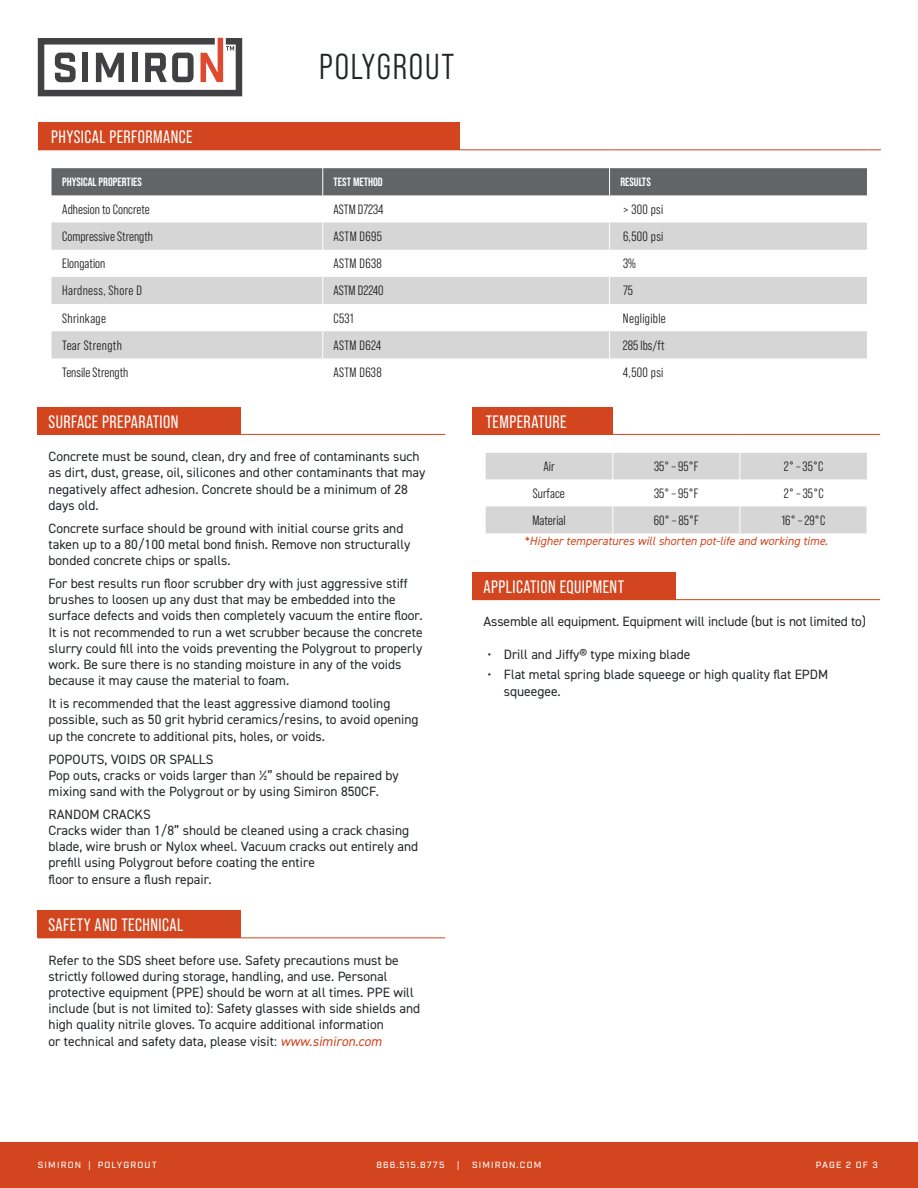
<style>
.page{position:relative;width:918px;height:1188px;background:#fff}
.page>*{position:absolute;margin:0;border:0;box-sizing:border-box;transform-origin:0 0}
.t1{font:36px "Bebas Neue Pro Middle";letter-spacing:.05em;color:#24272a}
.t2{font:18px "Bebas Neue Pro";letter-spacing:.025em;color:#fff}
.t3{font:13.5px/16.2px "DIN2014";color:#24272a}
.t4{font:13.5px "Bebas Neue Pro Middle";color:#231f20}
.t5{font:13.5px "Bebas Neue Pro Middle";letter-spacing:.025em;color:#231f20}
.t6{font:italic 12px "DIN2014";color:#d2451e}
.t7{font:700 12px "Bebas Neue Pro";color:#fff}
.t8{font:500 9px "Industry";letter-spacing:.13em;color:#fff}
.s1{font-style:italic;color:#d2451e}
</style>
<div class="page">
<div style="left:0;top:1142px;width:918px;height:46px;background:#d2451e"></div>
<svg style="left:38px;top:38px;width:204px;height:58px"></svg>
<div style="left:38px;top:407px;width:203px;height:27px;background:#d2451e"></div>
<hr style="left:38px;top:434px;width:203px;height:1px;background:#d2451e">
<hr style="left:241px;top:434px;width:204px;height:1px;background:#d2451e">
<div style="left:38px;top:911px;width:203px;height:27px;background:#d2451e"></div>
<hr style="left:241px;top:937px;width:204px;height:1px;background:#d2451e">
<div style="left:473px;top:572px;width:203px;height:28px;background:#d2451e"></div>
<hr style="left:676px;top:599px;width:204px;height:1px;background:#d2451e">
<div style="left:472px;top:407px;width:14px;height:27px;background:#d2451e"></div>
<div style="left:486px;top:407px;width:127px;height:27px;background:#d2451e"></div>
<svg style="left:472px;top:434px;width:14px;height:1px"></svg>
<hr style="left:486px;top:434px;width:127px;height:1px;background:#d2451e">
<hr style="left:740px;top:434px;width:127px;height:1px;background:#d2451e">
<svg style="left:867px;top:434px;width:13px;height:1px"></svg>
<hr style="left:613px;top:434px;width:127px;height:1px;background:#d2451e">
<svg style="left:486px;top:453px;width:381px;height:80px"></svg>
<div style="left:38px;top:123px;width:421px;height:27px;background:#d2451e"></div>
<svg style="left:52px;top:223px;width:815px;height:135px;fill:#d6d6d7"></svg>
<hr style="left:322px;top:250px;width:2px;height:27px;background:#fff">
<hr style="left:322px;top:304px;width:2px;height:27px;background:#fff">
<hr style="left:459px;top:149px;width:151px;height:1px;background:#d2451e">
<hr style="left:610px;top:149px;width:257px;height:1px;background:#d2451e">
<svg style="left:867px;top:149px;width:14px;height:1px"></svg>
<svg style="left:322px;top:223px;width:1px;height:27px"></svg>
<svg style="left:609px;top:223px;width:1px;height:27px"></svg>
<div style="left:52px;top:168px;width:816px;height:27px;background:#636466"></div>
<svg style="left:322px;top:277px;width:1px;height:27px"></svg>
<svg style="left:322px;top:331px;width:1px;height:27px"></svg>
<svg style="left:609px;top:277px;width:1px;height:27px"></svg>
<svg style="left:609px;top:331px;width:1px;height:27px"></svg>
<h1 class="t1" style="left:319px;top:46px;width:137px">POLYGROUT</h1>
<h2 class="t2" style="left:51px;top:127px;width:143px">PHYSICAL PERFORMANCE</h2>
<p class="t7" style="left:62px;top:175px;width:81px">PHYSICAL PROPERTIES</p>
<p class="t7" style="left:334px;top:175px;width:51px">TEST METHOD</p>
<p class="t7" style="left:620px;top:175px;width:32px">RESULTS</p>
<p class="t4" style="left:62px;top:202px;width:89px">Adhesion to Concrete</p>
<p class="t4" style="left:334px;top:202px;width:52px">ASTM D7234</p>
<p class="t4" style="left:623px;top:202px;width:42px">&gt; 300 psi</p>
<p class="t4" style="left:62px;top:229px;width:92px">Compressive Strength</p>
<p class="t5" style="left:334px;top:229px;width:50px">ASTM D695</p>
<p class="t4" style="left:623px;top:229px;width:42px">6,500 psi</p>
<p class="t4" style="left:62px;top:256px;width:45px">Elongation</p>
<p class="t5" style="left:334px;top:256px;width:50px">ASTM D638</p>
<p class="t4" style="left:623px;top:256px;width:14px">3%</p>
<p class="t5" style="left:62px;top:283px;width:81px">Hardness, Shore D</p>
<p class="t4" style="left:334px;top:283px;width:52px">ASTM D2240</p>
<p class="t4" style="left:623px;top:283px;width:11px">75</p>
<p class="t5" style="left:62px;top:310px;width:45px">Shrinkage</p>
<p class="t4" style="left:334px;top:310px;width:22px">C531</p>
<p class="t5" style="left:623px;top:310px;width:44px">Negligible</p>
<p class="t5" style="left:62px;top:337px;width:61px">Tear Strength</p>
<p class="t5" style="left:333px;top:337px;width:49px">ASTM D624</p>
<p class="t4" style="left:623px;top:337px;width:43px">285 lbs/ft</p>
<p class="t4" style="left:62px;top:365px;width:68px">Tensile Strength</p>
<p class="t5" style="left:333px;top:365px;width:50px">ASTM D638</p>
<p class="t4" style="left:623px;top:365px;width:42px">4,500 psi</p>
<h2 class="t2" style="left:49px;top:412px;width:131px">SURFACE PREPARATION</h2>
<p class="t3" style="left:49px;top:448px;width:378px">Concrete must be sound, clean, dry and free of contaminants such as dirt, dust, grease, oil, silicones and other contaminants that may negatively affect adhesion. Concrete should be a minimum of 28 days old.</p>
<p class="t3" style="left:49px;top:520px;width:363px">Concrete surface should be ground with initial course grits and taken up to a 80/100 metal bond finish. Remove non structurally bonded concrete chips or spalls.</p>
<p class="t3" style="left:49px;top:575px;width:376px">For best results run floor scrubber dry with just aggressive stiff brushes to loosen up any dust that may be embedded into the surface defects and voids then completely vacuum the entire floor.<br>It is not recommended to run a wet scrubber because the concrete slurry could fill into the voids preventing the Polygrout to properly work. Be sure there is no standing moisture in any of the voids because it may cause the material to foam.</p>
<p class="t3" style="left:49px;top:695px;width:371px">It is recommended that the least aggressive diamond tooling possible, such as 50 grit hybrid ceramics/resins, to avoid opening up the concrete to additional pits, holes, or voids.</p>
<p class="t3" style="left:49px;top:751px;width:352px">POPOUTS, VOIDS OR SPALLS<br>Pop outs, cracks or voids larger than ½” should be repaired by mixing sand with the Polygrout or by using Simiron 850CF.</p>
<p class="t3" style="left:49px;top:806px;width:371px">RANDOM CRACKS<br>Cracks wider than 1/8” should be cleaned using a crack chasing blade, wire brush or Nylox wheel. Vacuum cracks out entirely and prefill using Polygrout before coating the entire<br>floor to ensure a flush repair.</p>
<h2 class="t2" style="left:49px;top:915px;width:136px">SAFETY AND TECHNICAL</h2>
<p class="t3" style="left:49px;top:952px;width:373px">Refer to the SDS sheet before use. Safety precautions must be strictly followed during storage, handling, and use. Personal protective equipment (PPE) should be worn at all times. PPE will include (but is not limited to): Safety glasses with side shields and high quality nitrile gloves. To acquire additional information<br>or technical and safety data, please visit: <span class="s1">www.simiron.com</span></p>
<h2 class="t2" style="left:486px;top:412px;width:83px">TEMPERATURE</h2>
<p class="t4" style="left:544px;top:459px;width:13px">Air</p>
<p class="t4" style="left:654px;top:459px;width:46px">35° – 95°F</p>
<p class="t4" style="left:784px;top:459px;width:41px">2° – 35°C</p>
<p class="t4" style="left:533px;top:486px;width:33px">Surface</p>
<p class="t4" style="left:654px;top:486px;width:46px">35° – 95°F</p>
<p class="t4" style="left:784px;top:486px;width:41px">2° – 35°C</p>
<p class="t4" style="left:532px;top:513px;width:35px">Material</p>
<p class="t4" style="left:654px;top:513px;width:47px">60° – 85°F</p>
<p class="t4" style="left:782px;top:513px;width:45px">16° – 29°C</p>
<p class="t6" style="left:525px;top:534px;width:305px">*Higher temperatures will shorten pot-life and working time.</p>
<h2 class="t2" style="left:484px;top:577px;width:142px">APPLICATION EQUIPMENT</h2>
<p class="t3" style="left:484px;top:613px;width:384px">Assemble all equipment. Equipment will include (but is not limited to)</p>
<p class="t3" style="left:488px;top:646px;width:204px">• Drill and Jiffy® type mixing blade</p>
<p class="t3" style="left:504px;top:666px;width:326px;text-indent:-16px">• Flat metal spring blade squeege or high quality flat EPDM squeegee.</p>
<p class="t8" style="left:38px;top:1160px;width:120px">SIMIRON | POLYGROUT</p>
<p class="t8" style="left:377px;top:1160px;width:69px">866.515.8775</p>
<p class="t8" style="left:457px;top:1160px;width:4px">|</p>
<p class="t8" style="left:472px;top:1160px;width:71px">SIMIRON.COM</p>
<p class="t8" style="left:816px;top:1160px;width:64px">PAGE 2 OF 3</p>
</div>
